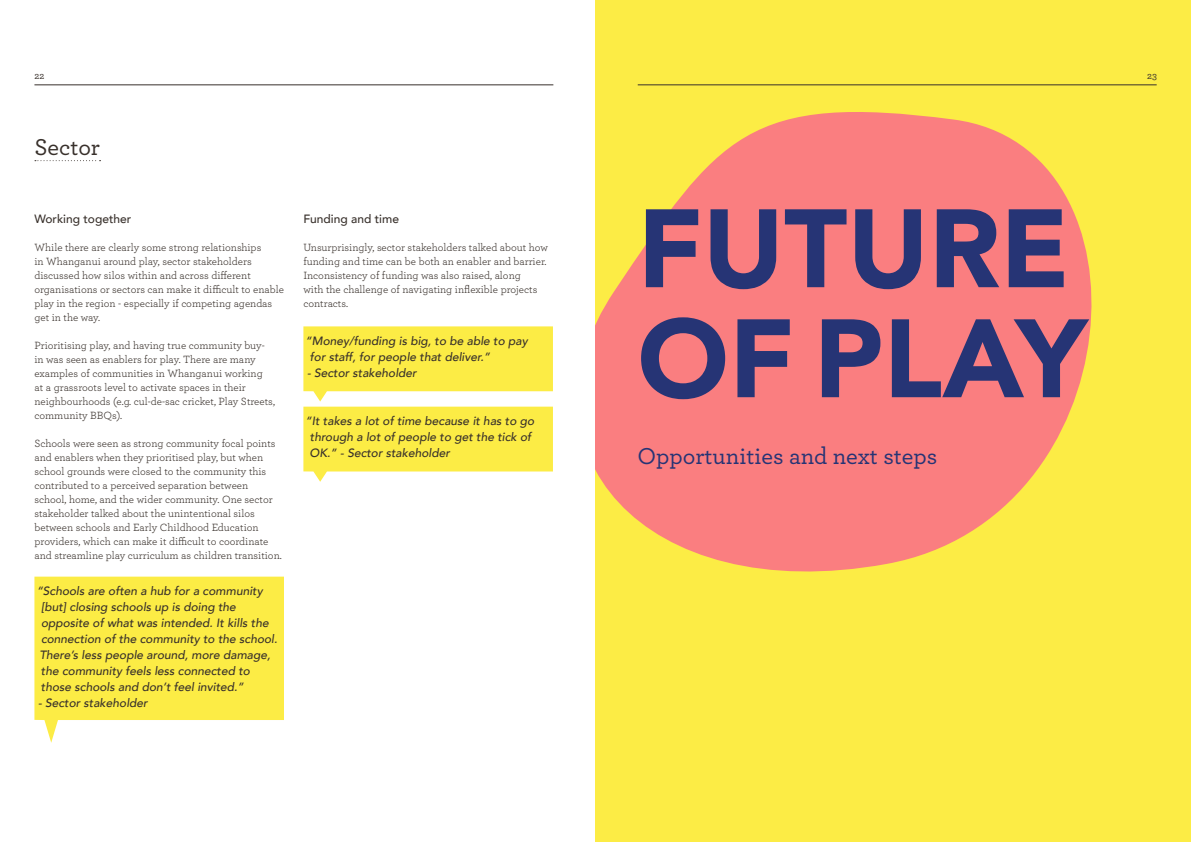
<style>
.page{position:relative;width:1191px;height:842px;background:#fff}
.page>*{position:absolute;margin:0;border:0;box-sizing:border-box;transform-origin:0 0}
.t1{font:900 110px/110px "Avenir";color:#263475}
.t2{font:500 24.1px "Archer";color:#263475}
.t3{font:500 24px "Archer";color:#38302b}
.t4{font:italic 500 12px/16px "Avenir";color:#38302b}
.t5{font:500 12px "Avenir";color:#38302b}
.t6{font:11px/14px "Archer";color:#38302b}
.t7{font:500 10px "Archer";color:#38302b}
</style>
<div class="page">
<hr style="left:34px;top:85px;width:519px;height:1px;background:#38302b">
<div style="left:595px;top:0;width:596px;height:842px;background:#fcec45"></div>
<hr style="left:638px;top:85px;width:518px;height:1px;background:#38302b">
<svg style="left:303px;top:326px;width:250px;height:75px"></svg>
<svg style="left:303px;top:407px;width:250px;height:75px"></svg>
<svg style="left:34px;top:577px;width:250px;height:166px;fill:#fcec45"></svg>
<svg style="left:35px;top:160px;width:66px;height:1px"></svg>
<svg style="left:595px;top:112px;width:497px;height:460px;fill:#fa7e80"></svg>
<p class="t7" style="left:34px;top:68px;width:11px">22</p>
<p class="t7" style="left:1147px;top:68px;width:11px">23</p>
<h3 class="t3" style="left:34px;top:129px;width:67px">Sector</h3>
<p class="t5" style="left:34px;top:209px;width:98px">Working together</p>
<p class="t6" style="left:34px;top:240px;width:251px">While there are clearly some strong relationships<br>in Whanganui around play, sector stakeholders discussed how silos within and across different organisations or sectors can make it difficult to enable play in the region - especially if competing agendas get in the way.</p>
<p class="t6" style="left:34px;top:338px;width:242px">Prioritising play, and having true community buy&shy;in was seen as enablers for play. There are many examples of communities in Whanganui working<br>at a grassroots level to activate spaces in their neighbourhoods (e.g. cul-de-sac cricket, Play Streets, community BBQs).</p>
<p class="t6" style="left:34px;top:436px;width:249px">Schools were seen as strong community focal points and enablers when they prioritised play, but when school grounds were closed to the community this contributed to a perceived separation between school, home, and the wider community. One sector stakeholder talked about the unintentional silos between schools and Early Childhood Education providers, which can make it difficult to coordinate and streamline play curriculum as children transition.</p>
<p class="t4" style="left:37px;top:583px;width:242px">“Schools are often a hub for a community [but] closing schools up is doing the opposite of what was intended. It kills the connection of the community to the school.<br>There’s less people around, more damage, the community feels less connected to those schools and don’t feel invited.”</p>
<p class="t4" style="left:38px;top:695px;width:111px">- Sector stakeholder</p>
<p class="t5" style="left:303px;top:209px;width:97px">Funding and time</p>
<p class="t6" style="left:303px;top:240px;width:246px">Unsurprisingly, sector stakeholders talked about how funding and time can be both an enabler and barrier.<br>Inconsistency of funding was also raised, along<br>with the challenge of navigating inflexible projects contracts.</p>
<p class="t4" style="left:310px;top:333px;width:219px;text-indent:-4px">“Money/funding is big, to be able to pay for staff, for people that deliver.”</p>
<p class="t4" style="left:307px;top:365px;width:111px">- Sector stakeholder</p>
<p class="t4" style="left:309px;top:413px;width:226px;text-indent:-4px">“It takes a lot of time because it has to go through a lot of people to get the tick of<br>OK.” - Sector stakeholder</p>
<h1 class="t1" style="left:637px;top:191px;width:451px">FUTURE<br>OF PLAY</h1>
<h2 class="t2" style="left:637px;top:439px;width:301px">Opportunities and next steps</h2>
</div>
